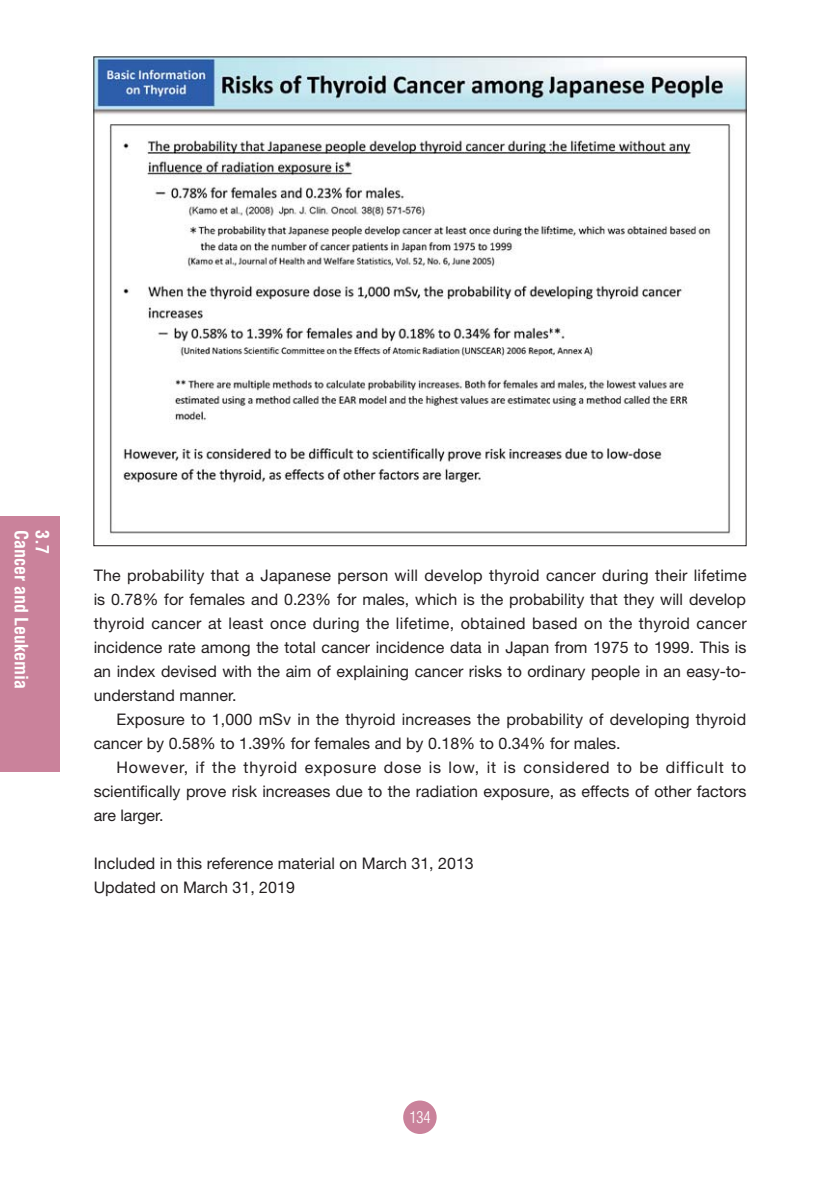
<style>
.page{position:relative;width:840px;height:1191px;background:#fff}
.page>*{position:absolute;margin:0;border:0;box-sizing:border-box;transform-origin:0 0}
.t1{font:700 condensed 18px "Helvetica";color:#fff}
.t2{font:16px/24px "Helvetica Neue";color:#231f20;text-align:justify}
.t3{font:300 condensed 16px "Helvetica";color:#fff}
</style>
<div class="page">
<div style="left:403px;top:1100px;width:33px;height:34px;background:#ca829b;border-radius:50%"></div>
<div style="left:0;top:516px;width:60px;height:255px;background:#ca829b"></div>
<img style="left:96px;top:59px;width:648px;height:475px">
<p class="t1" style="left:28px;top:530px;width:160px;rotate:90deg">Cancer and Leukemia</p>
<p class="t1" style="left:49px;top:530px;width:25px;rotate:90deg">3.7</p>
<p class="t2" style="left:94px;top:565px;width:654px">The probability that a Japanese person will develop thyroid cancer during their lifetime is 0.78% for females and 0.23% for males, which is the probability that they will develop thyroid cancer at least once during the lifetime, obtained based on the thyroid cancer incidence rate among the total cancer incidence data in Japan from 1975 to 1999. This is an index devised with the aim of explaining cancer risks to ordinary people in an easy-to&shy;understand manner.</p>
<p class="t2" style="left:94px;top:709px;width:653px;text-indent:23px">Exposure to 1,000 mSv in the thyroid increases the probability of developing thyroid cancer by 0.58% to 1.39% for females and by 0.18% to 0.34% for males.</p>
<p class="t2" style="left:94px;top:757px;width:653px;text-indent:23px">However, if the thyroid exposure dose is low, it is considered to be difficult to scientifically prove risk increases due to the radiation exposure, as effects of other factors are larger.</p>
<p class="t2" style="left:94px;top:853px;width:381px">Included in this reference material on March 31, 2013<br>Updated on March 31, 2019</p>
<p class="t3" style="left:409px;top:1110px;width:23px">134</p>
</div>
